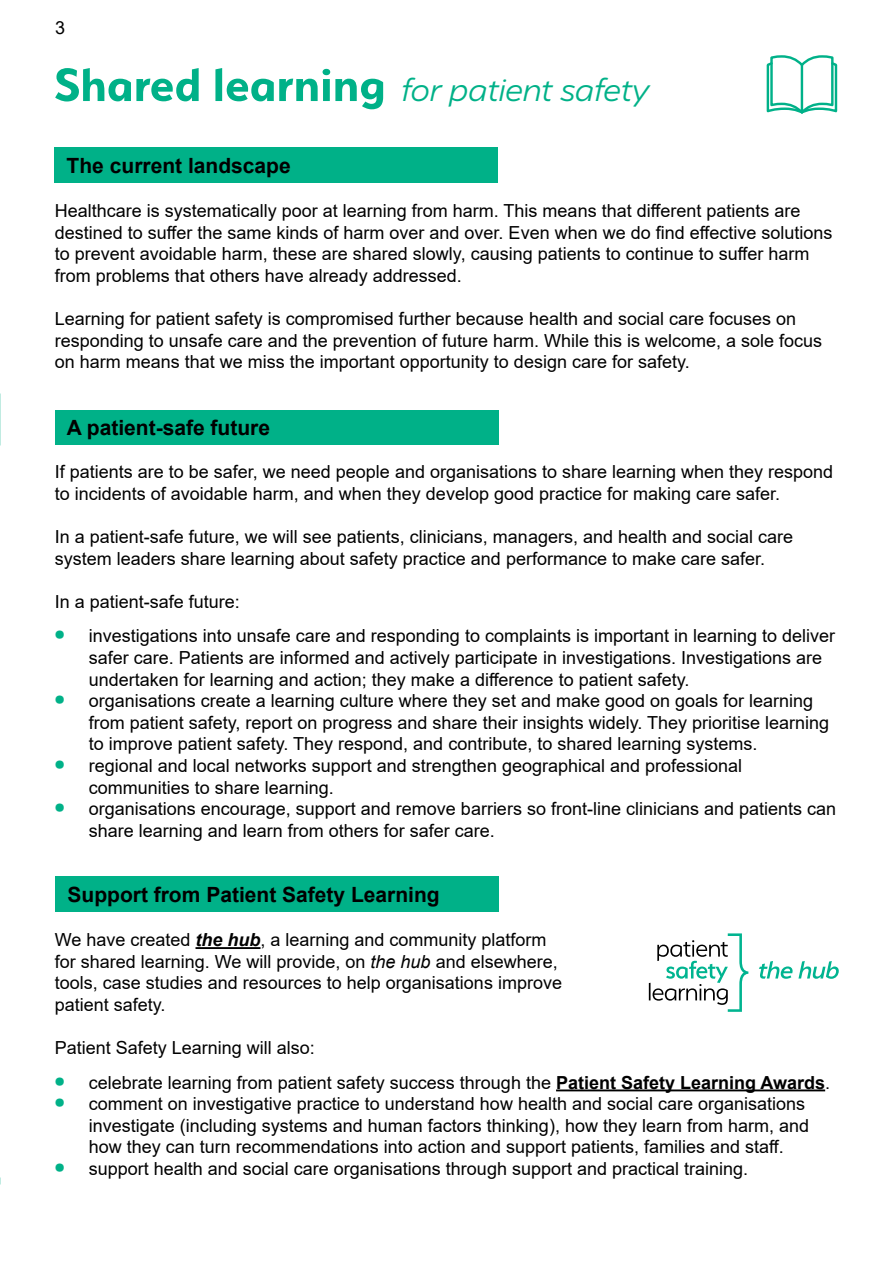
<style>
.page{position:relative;width:893px;height:1263px;background:#fff}
.page>*{position:absolute;margin:0;border:0;box-sizing:border-box;transform-origin:0 0}
.t1{font:italic 300 37.5px "Serenity";color:#00b188}
.t2{font:700 21px "Arial";color:#000}
.t3{font:18px/21.6px "Arial";color:#000}
.s1{font-weight:700;font-style:normal;font-size:52.5px}
.s2{font-family:"Serenity";font-weight:500;font-size:24px;color:#00b188}
.s3{font-weight:700;font-style:italic}
.s4{font-style:italic}
.s5{font-weight:700}
</style>
<div class="page">
<svg style="left:766px;top:55px;width:72px;height:59px"></svg>
<hr style="left:801px;top:65px;width:2px;height:46px;background:#00b189">
<svg style="left:649px;top:933px;width:99px;height:79px"></svg>
<svg style="left:759px;top:961px;width:80px;height:18px"></svg>
<hr style="left:195px;top:947px;width:65px;height:2px;background:#000">
<hr style="left:556px;top:1089px;width:269px;height:2px;background:#000">
<div style="left:54px;top:148px;width:444px;height:35px;background:#00b188"></div>
<div style="left:55px;top:410px;width:444px;height:35px;background:#00b188"></div>
<div style="left:55px;top:877px;width:444px;height:35px;background:#00b188"></div>
<p class="t3" style="left:55px;top:17px;width:12px">3</p>
<h1 class="t1" style="left:54px;top:70px;width:597px"><span class="s1">Shared learning</span> for patient safety</h1>
<p class="t2" style="left:67px;top:151px;width:226px">The current landscape</p>
<p class="t3" style="left:55px;top:200px;width:779px">Healthcare is systematically poor at learning from harm. This means that different patients are destined to suffer the same kinds of harm over and over. Even when we do find effective solutions to prevent avoidable harm, these are shared slowly, causing patients to continue to suffer harm from problems that others have already addressed.</p>
<p class="t3" style="left:55px;top:308px;width:769px">Learning for patient safety is compromised further because health and social care focuses on responding to unsafe care and the prevention of future harm. While this is welcome, a sole focus on harm means that we miss the important opportunity to design care for safety.</p>
<p class="t2" style="left:67px;top:413px;width:205px">A patient-safe future</p>
<p class="t3" style="left:55px;top:461px;width:780px">If patients are to be safer, we need people and organisations to share learning when they respond to incidents of avoidable harm, and when they develop good practice for making care safer.</p>
<p class="t3" style="left:55px;top:526px;width:740px">In a patient-safe future, we will see patients, clinicians, managers, and health and social care system leaders share learning about safety practice and performance to make care safer.</p>
<p class="t3" style="left:55px;top:591px;width:187px">In a patient-safe future:</p>
<p class="t3" style="left:89px;top:625px;width:748px;text-indent:-34px"><span class="s2">•</span> investigations into unsafe care and responding to complaints is important in learning to deliver safer care. Patients are informed and actively participate in investigations. Investigations are undertaken for learning and action; they make a difference to patient safety.</p>
<p class="t3" style="left:89px;top:690px;width:742px;text-indent:-34px"><span class="s2">•</span> organisations create a learning culture where they set and make good on goals for learning from patient safety, report on progress and share their insights widely. They prioritise learning to improve patient safety. They respond, and contribute, to shared learning systems.</p>
<p class="t3" style="left:89px;top:755px;width:655px;text-indent:-34px"><span class="s2">•</span> regional and local networks support and strengthen geographical and professional communities to share learning.</p>
<p class="t3" style="left:89px;top:798px;width:749px;text-indent:-34px"><span class="s2">•</span> organisations encourage, support and remove barriers so front-line clinicians and patients can share learning and learn from others for safer care.</p>
<p class="t2" style="left:67px;top:880px;width:374px">Support from Patient Safety Learning</p>
<p class="t3" style="left:55px;top:929px;width:509px">We have created <span class="s3">the hub</span>, a learning and community platform for shared learning. We will provide, on <span class="s4">the hub</span> and elsewhere, tools, case studies and resources to help organisations improve patient safety.</p>
<p class="t3" style="left:55px;top:1037px;width:262px">Patient Safety Learning will also:</p>
<p class="t3" style="left:55px;top:1071px;width:777px"><span class="s2">•</span> celebrate learning from patient safety success through the <span class="s5">Patient Safety Learning Awards</span>.</p>
<p class="t3" style="left:89px;top:1093px;width:722px;text-indent:-34px"><span class="s2">•</span> comment on investigative practice to understand how health and social care organisations investigate (including systems and human factors thinking), how they learn from harm, and how they can turn recommendations into action and support patients, families and staff.</p>
<p class="t3" style="left:55px;top:1158px;width:695px"><span class="s2">•</span> support health and social care organisations through support and practical training.</p>
</div>
